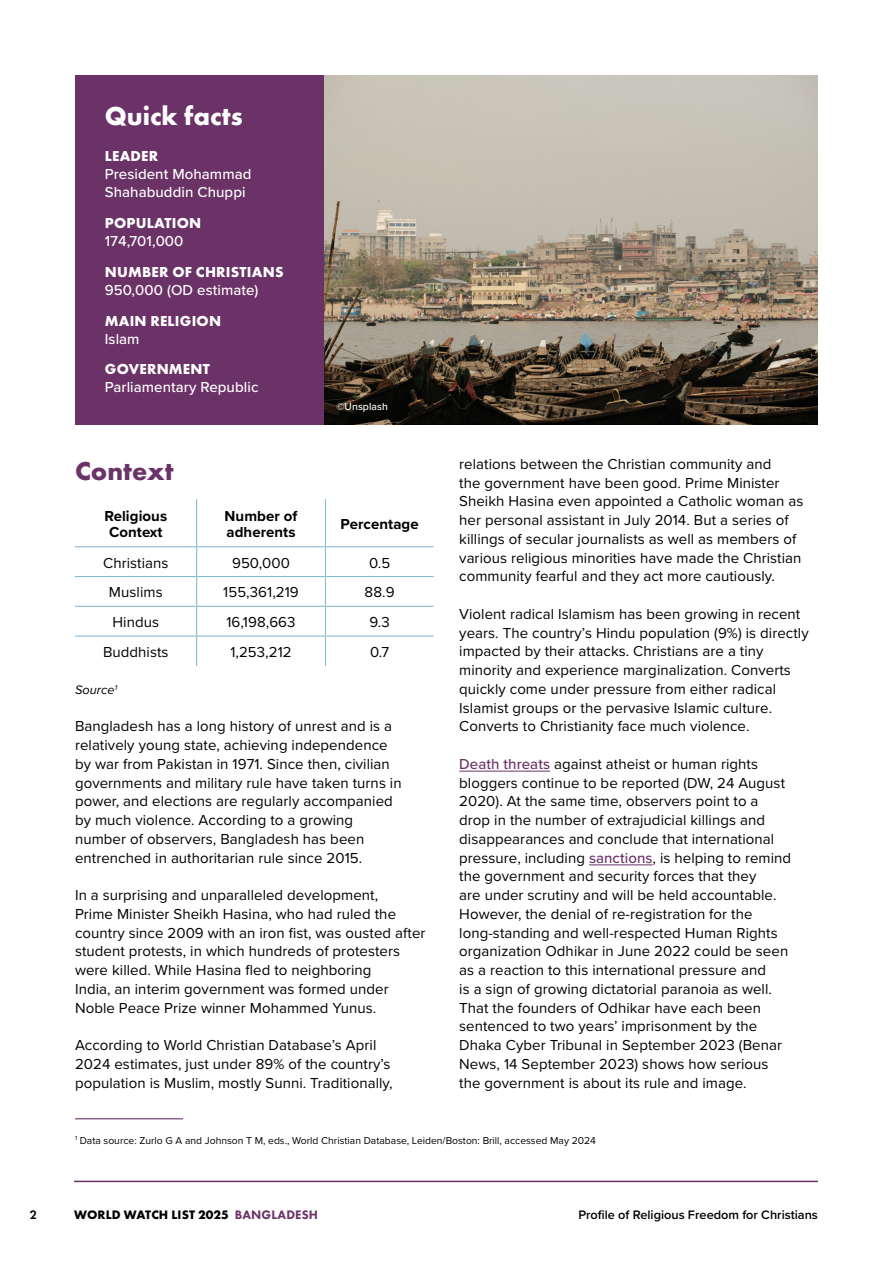
<style>
.page{position:relative;width:893px;height:1263px;background:#fff}
.page>*{position:absolute;margin:0;border:0;box-sizing:border-box;transform-origin:0 0}
.t1{font:700 27px "Futura PT";color:#fff}
.t2{font:700 27px "Futura PT";color:#6b3267}
.t3{font:15px/18.8px "Proxima Nova";letter-spacing:.005em;color:#000}
.t4{font:500 15px/18px "Proxima Nova";letter-spacing:.005em;color:#fff}
.t5{font:700 15px "Futura PT";letter-spacing:.015em;color:#fff}
.t6{font:700 15px/16.5px "Proxima Nova";letter-spacing:.005em;color:#000;text-align:center}
.t7{font:600 12.75px "Proxima Nova";color:#000}
.t8{font:700 12.75px "Futura PT";letter-spacing:.01em;color:#000}
.t9{font:italic 12.75px "Proxima Nova";letter-spacing:.005em;color:#000}
.t10{font:600 12.75px "Futura PT";color:#000}
.t11{font:500 10.5px "Proxima Nova";letter-spacing:.005em;color:#fff}
.t12{font:10.35px "Proxima Nova";color:#000}
.s1{font-weight:500;color:#6b3267}
.s2{font-weight:800;color:#6b3267}
</style>
<div class="page">
<hr style="left:74px;top:1181px;width:744px;height:1px;background:#6b3267">
<div style="left:75px;top:75px;width:359px;height:349px;background:#6b3267"></div>
<hr style="left:75px;top:1118px;width:108px;height:1px;background:#6b3267">
<hr style="left:459px;top:771px;width:91px;height:1px;background:#6b3267">
<hr style="left:589px;top:865px;width:64px;height:1px;background:#6b3267">
<img style="left:324px;top:75px;width:494px;height:349px">
<hr style="left:196px;top:499px;width:1px;height:47px;background:#87bcd2">
<hr style="left:325px;top:499px;width:1px;height:47px;background:#87bcd2">
<hr style="left:75px;top:546px;width:122px;height:1px;background:#87bcd2">
<hr style="left:197px;top:546px;width:128px;height:1px;background:#87bcd2">
<hr style="left:325px;top:546px;width:109px;height:1px;background:#87bcd2">
<hr style="left:75px;top:576px;width:122px;height:1px;background:#87bcd2">
<hr style="left:197px;top:576px;width:128px;height:1px;background:#87bcd2">
<hr style="left:325px;top:576px;width:109px;height:1px;background:#87bcd2">
<hr style="left:75px;top:606px;width:122px;height:1px;background:#87bcd2">
<hr style="left:197px;top:606px;width:128px;height:1px;background:#87bcd2">
<hr style="left:325px;top:606px;width:109px;height:1px;background:#87bcd2">
<hr style="left:75px;top:635px;width:122px;height:2px;background:#87bcd2">
<hr style="left:197px;top:635px;width:128px;height:2px;background:#87bcd2">
<svg style="left:196px;top:547px;width:1px;height:119px"></svg>
<hr style="left:325px;top:635px;width:109px;height:2px;background:#87bcd2">
<svg style="left:325px;top:547px;width:1px;height:119px"></svg>
<h1 class="t1" style="left:105px;top:99px;width:139px">Quick facts</h1>
<p class="t5" style="left:105px;top:147px;width:55px">LEADER</p>
<p class="t4" style="left:105px;top:165px;width:148px">President Mohammad<br>Shahabuddin Chuppi</p>
<p class="t5" style="left:105px;top:213px;width:98px">POPULATION</p>
<p class="t4" style="left:105px;top:231px;width:80px">174,701,000</p>
<p class="t5" style="left:105px;top:262px;width:180px">NUMBER OF CHRISTIANS</p>
<p class="t4" style="left:105px;top:280px;width:155px">950,000 (OD estimate)</p>
<p class="t5" style="left:105px;top:311px;width:118px">MAIN RELIGION</p>
<p class="t4" style="left:105px;top:329px;width:36px">Islam</p>
<p class="t5" style="left:105px;top:360px;width:106px">GOVERNMENT</p>
<p class="t4" style="left:105px;top:378px;width:155px">Parliamentary Republic</p>
<h1 class="t2" style="left:75px;top:454px;width:100px">Context</h1>
<p class="t11" style="left:336px;top:399px;width:53px">©Unsplash</p>
<p class="t6" style="left:104px;top:507px;width:64px">Religious<br>Context</p>
<p class="t6" style="left:225px;top:507px;width:74px;text-align:left">Number of adherents</p>
<p class="t6" style="left:340px;top:515px;width:80px">Percentage</p>
<p class="t3" style="left:103px;top:552px;width:67px">Christians</p>
<p class="t3" style="left:232px;top:552px;width:59px">950,000</p>
<p class="t3" style="left:369px;top:552px;width:23px">0.5</p>
<p class="t3" style="left:109px;top:582px;width:55px">Muslims</p>
<p class="t3" style="left:223px;top:582px;width:77px">155,361,219</p>
<p class="t3" style="left:365px;top:582px;width:31px">88.9</p>
<p class="t3" style="left:113px;top:612px;width:48px">Hindus</p>
<p class="t3" style="left:226px;top:612px;width:71px">16,198,663</p>
<p class="t3" style="left:369px;top:612px;width:22px">9.3</p>
<p class="t3" style="left:103px;top:642px;width:67px">Buddhists</p>
<p class="t3" style="left:230px;top:642px;width:63px">1,253,212</p>
<p class="t3" style="left:370px;top:642px;width:21px">0.7</p>
<p class="t9" style="left:75px;top:680px;width:44px">Source<sup>1</sup></p>
<p class="t3" style="left:75px;top:716px;width:328px">Bangladesh has a long history of unrest and is a relatively young state, achieving independence by war from Pakistan in 1971. Since then, civilian governments and military rule have taken turns in power, and elections are regularly accompanied by much violence. According to a growing number of observers, Bangladesh has been entrenched in authoritarian rule since 2015.</p>
<p class="t3" style="left:75px;top:885px;width:352px">In a surprising and unparalleled development,<br>Prime Minister Sheikh Hasina, who had ruled the country since 2009 with an iron fist, was ousted after student protests, in which hundreds of protesters were killed. While Hasina fled to neighboring<br>India, an interim government was formed under Noble Peace Prize winner Mohammed Yunus.</p>
<p class="t3" style="left:75px;top:1035px;width:319px">According to World Christian Database’s April<br>2024 estimates, just under 89% of the country’s population is Muslim, mostly Sunni. Traditionally,</p>
<p class="t3" style="left:459px;top:454px;width:346px">relations between the Christian community and<br>the government have been good. Prime Minister Sheikh Hasina even appointed a Catholic woman as her personal assistant in July 2014. But a series of killings of secular journalists as well as members of various religious minorities have made the Christian community fearful and they act more cautiously.</p>
<p class="t3" style="left:459px;top:604px;width:351px">Violent radical Islamism has been growing in recent years. The country’s Hindu population (9%) is directly impacted by their attacks. Christians are a tiny minority and experience marginalization. Converts quickly come under pressure from either radical Islamist groups or the pervasive Islamic culture.<br>Converts to Christianity face much violence.</p>
<p class="t3" style="left:459px;top:754px;width:333px"><span class="s1">Death threats</span> against atheist or human rights bloggers continue to be reported (DW, 24 August 2020). At the same time, observers point to a drop in the number of extrajudicial killings and disappearances and conclude that international pressure, including <span class="s1">sanctions</span>, is helping to remind the government and security forces that they<br>are under scrutiny and will be held accountable.<br>However, the denial of re-registration for the long-standing and well-respected Human Rights organization Odhikar in June 2022 could be seen as a reaction to this international pressure and<br>is a sign of growing dictatorial paranoia as well.<br>That the founders of Odhikar have each been sentenced to two years’ imprisonment by the Dhaka Cyber Tribunal in September 2023 (Benar News, 14 September 2023) shows how serious the government is about its rule and image.</p>
<p class="t12" style="left:75px;top:1133px;width:523px"><sup>1</sup> Data source: Zurlo G A and Johnson T M, eds., World Christian Database, Leiden/Boston: Brill, accessed May 2024</p>
<p class="t10" style="left:30px;top:1207px;width:9px">2</p>
<p class="t8" style="left:74px;top:1206px;width:246px">WORLD WATCH LIST 2025 <span class="s2">BANGLADESH</span></p>
<p class="t7" style="left:578px;top:1205px;width:241px">Profile of Religious Freedom for Christians</p>
</div>
